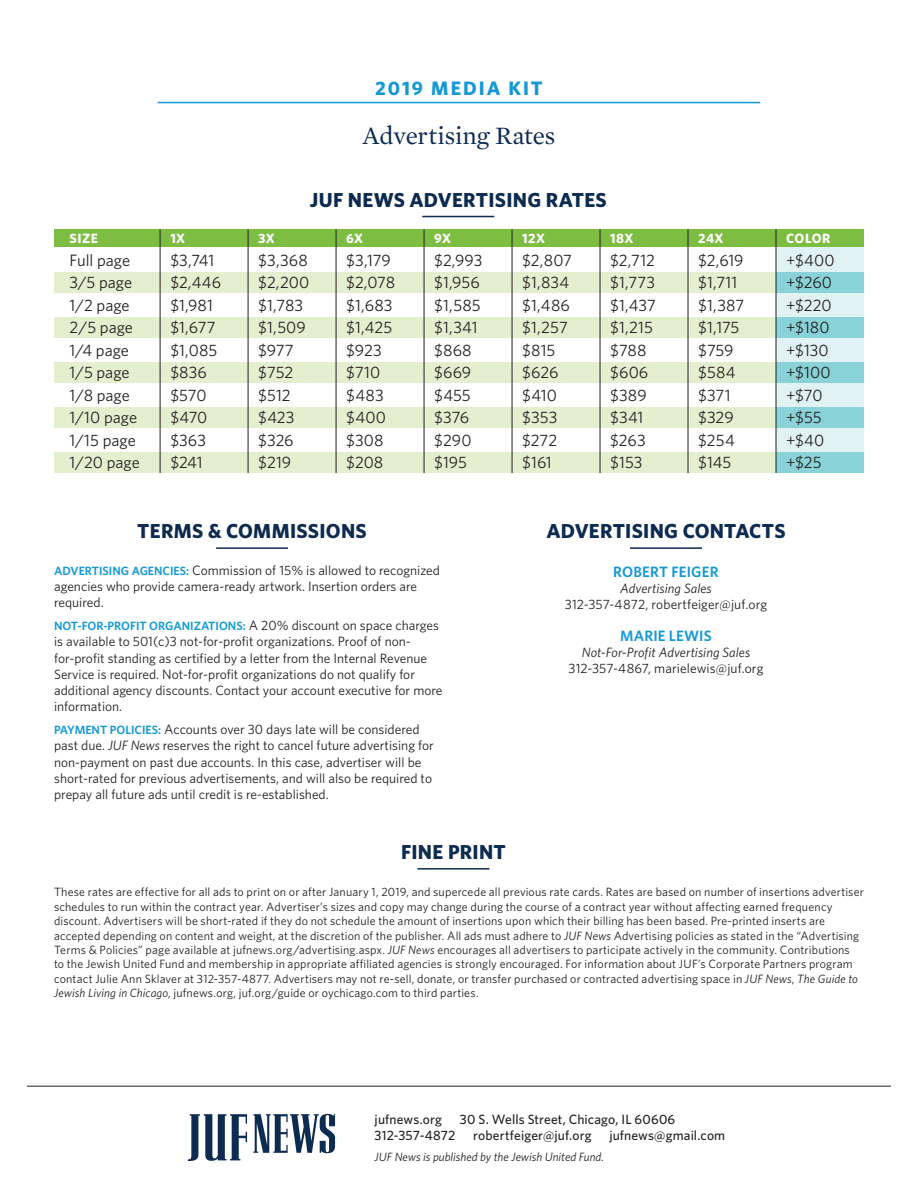
<style>
.page{position:relative;width:918px;height:1188px;background:#fff}
.page>*{position:absolute;margin:0;border:0;box-sizing:border-box;transform-origin:0 0}
.t1{font:25.5px "Mercury Text G1";letter-spacing:-.01em;color:#0d2b51}
.t2{font:700 20.25px "Whitney";letter-spacing:.015em;color:#0d2b51}
.t3{font:700 19.5px "Whitney";letter-spacing:.1em;color:#1599d5}
.t4{font:16.5px/22.5px "Whitney";color:#231f20}
.t5{font:600 15px "Whitney";letter-spacing:.01em;color:#1599d5}
.t6{font:13.5px/16.2px "Whitney";color:#231f20}
.t7{font:500 13.5px "Whitney";letter-spacing:.01em;color:#231f20}
.t8{font:italic 13.5px "Whitney";letter-spacing:.005em;color:#231f20}
.t9{font:700 13.5px "Whitney";letter-spacing:.03em;color:#fff}
.t10{font:12px/14.4px "Whitney";letter-spacing:.015em;color:#231f20}
.t11{font:600 12px "Whitney";color:#1599d5}
.t12{font:italic 12px "Whitney";color:#231f20}
.s1{font-weight:600;font-size:12px;color:#1599d5}
.s2{font-weight:400;font-size:13.5px;color:#231f20}
.s3{font-style:italic}
</style>
<div class="page">
<svg style="left:188px;top:1114px;width:59px;height:47px"></svg>
<svg style="left:253px;top:1114px;width:82px;height:39px"></svg>
<hr style="left:27px;top:1086px;width:864px;height:1px;background:#231f20">
<div style="left:776px;top:229px;width:88px;height:244px;background:#e0f2f4"></div>
<hr style="left:158px;top:102px;width:602px;height:1px;background:#1599d5">
<hr style="left:417px;top:868px;width:72px;height:2px;background:#0d2b51">
<div style="left:54px;top:229px;width:810px;height:18px;background:#7cbd42"></div>
<div style="left:54px;top:453px;width:722px;height:20px;background:#e3efcf"></div>
<div style="left:54px;top:407px;width:722px;height:21px;background:#e3efcf"></div>
<div style="left:54px;top:362px;width:722px;height:21px;background:#e3efcf"></div>
<div style="left:54px;top:317px;width:722px;height:20px;background:#e3efcf"></div>
<div style="left:54px;top:272px;width:722px;height:20px;background:#e3efcf"></div>
<div style="left:776px;top:453px;width:88px;height:20px;background:#88d2d8"></div>
<div style="left:776px;top:407px;width:88px;height:21px;background:#88d2d8"></div>
<div style="left:776px;top:362px;width:88px;height:21px;background:#88d2d8"></div>
<div style="left:776px;top:317px;width:88px;height:20px;background:#88d2d8"></div>
<div style="left:776px;top:272px;width:88px;height:20px;background:#88d2d8"></div>
<hr style="left:422px;top:216px;width:72px;height:1px;background:#0d2b51">
<hr style="left:160px;top:229px;width:1px;height:244px;background:#231f20">
<hr style="left:630px;top:547px;width:72px;height:2px;background:#0d2b51">
<hr style="left:248px;top:229px;width:1px;height:244px;background:#231f20">
<hr style="left:336px;top:229px;width:1px;height:244px;background:#231f20">
<hr style="left:776px;top:229px;width:1px;height:244px;background:#231f20">
<hr style="left:424px;top:229px;width:1px;height:244px;background:#231f20">
<hr style="left:512px;top:229px;width:1px;height:244px;background:#231f20">
<hr style="left:600px;top:229px;width:1px;height:244px;background:#231f20">
<hr style="left:688px;top:229px;width:1px;height:244px;background:#231f20">
<hr style="left:216px;top:547px;width:72px;height:2px;background:#0d2b51">
<h3 class="t3" style="left:375px;top:76px;width:169px">2019 MEDIA KIT</h3>
<h1 class="t1" style="left:363px;top:120px;width:194px">Advertising Rates</h1>
<p class="t9" style="left:70px;top:230px;width:30px">SIZE</p>
<h3 class="t4" style="left:70px;top:248px;width:72px">Full page<br>3/5 page<br>1/2 page<br>2/5 page<br>1/4 page<br>1/5 page<br>1/8 page<br>1/10 page<br>1/15 page<br>1/20 page</h3>
<p class="t9" style="left:170px;top:230px;width:16px">1X</p>
<h3 class="t4" style="left:170px;top:248px;width:53px">$3,741 $2,446 $1,981 $1,677 $1,085 $836 $570 $470 $363 $241</h3>
<h2 class="t2" style="left:310px;top:188px;width:299px">JUF NEWS ADVERTISING RATES</h2>
<p class="t9" style="left:258px;top:230px;width:18px">3X</p>
<h3 class="t4" style="left:258px;top:248px;width:52px">$3,368 $2,200 $1,783 $1,509 $977 $752 $512 $423 $326 $219</h3>
<p class="t9" style="left:346px;top:230px;width:18px">6X</p>
<h3 class="t4" style="left:346px;top:248px;width:50px">$3,179 $2,078 $1,683 $1,425 $923 $710 $483 $400 $308 $208</h3>
<p class="t9" style="left:434px;top:230px;width:18px">9X</p>
<h3 class="t4" style="left:434px;top:248px;width:50px">$2,993 $1,956 $1,585 $1,341 $868 $669 $455 $376 $290 $195</h3>
<p class="t9" style="left:522px;top:230px;width:24px">12X</p>
<h3 class="t4" style="left:522px;top:248px;width:51px">$2,807 $1,834 $1,486 $1,257 $815 $626 $410 $353 $272 $161</h3>
<p class="t9" style="left:610px;top:230px;width:25px">18X</p>
<h3 class="t4" style="left:610px;top:248px;width:47px">$2,712 $1,773 $1,437 $1,215 $788 $606 $389 $341 $263 $153</h3>
<p class="t9" style="left:698px;top:230px;width:27px">24X</p>
<h3 class="t4" style="left:698px;top:248px;width:47px">$2,619 $1,711 $1,387 $1,175 $759 $584 $371 $329 $254 $145</h3>
<p class="t9" style="left:786px;top:230px;width:46px">COLOR</p>
<h3 class="t4" style="left:786px;top:248px;width:50px">+$400 +$260 +$220 +$180 +$130 +$100 +$70 +$55 +$40 +$25</h3>
<h2 class="t2" style="left:137px;top:519px;width:231px">TERMS &amp; COMMISSIONS</h2>
<p class="t6" style="left:54px;top:562px;width:387px"><span class="s1">ADVERTISING AGENCIES:</span> Commission of 15% is allowed to recognized agencies who provide camera-ready artwork. Insertion orders are required.</p>
<p class="t11" style="left:54px;top:619px;width:387px">NOT-FOR-PROFIT ORGANIZATIONS: <span class="s2">A 20% discount on space charges</span></p>
<p class="t6" style="left:54px;top:633px;width:390px">is available to 501(c)3 not-for-profit organizations. Proof of non&shy;for-profit standing as certified by a letter from the Internal Revenue Service is required. Not-for-profit organizations do not qualify for additional agency discounts. Contact your account executive for more information.</p>
<p class="t6" style="left:54px;top:721px;width:381px"><span class="s1">PAYMENT POLICIES:</span> Accounts over 30 days late will be considered past due. <span class="s3">JUF News</span> reserves the right to cancel future advertising for non-payment on past due accounts. In this case, advertiser will be short-rated for previous advertisements, and will also be required to prepay all future ads until credit is re-established.</p>
<h2 class="t2" style="left:401px;top:840px;width:106px">FINE PRINT</h2>
<h2 class="t2" style="left:546px;top:519px;width:241px">ADVERTISING CONTACTS</h2>
<p class="t5" style="left:613px;top:562px;width:107px">ROBERT FEIGER</p>
<p class="t8" style="left:620px;top:580px;width:93px">Advertising Sales</p>
<p class="t6" style="left:565px;top:596px;width:204px">312-357-4872, robertfeiger@juf.org</p>
<p class="t5" style="left:620px;top:626px;width:93px">MARIE LEWIS</p>
<p class="t8" style="left:582px;top:644px;width:170px">Not-For-Profit Advertising Sales</p>
<p class="t6" style="left:568px;top:660px;width:197px">312-357-4867, marielewis@juf.org</p>
<p class="t10" style="left:54px;top:885px;width:811px">These rates are effective for all ads to print on or after January 1, 2019, and supercede all previous rate cards. Rates are based on number of insertions advertiser schedules to run within the contract year. Advertiser’s sizes and copy may change during the course of a contract year without affecting earned frequency discount. Advertisers will be short-rated if they do not schedule the amount of insertions upon which their billing has been based. Pre-printed inserts are accepted depending on content and weight, at the discretion of the publisher. All ads must adhere to <span class="s3">JUF News</span> Advertising policies as stated in the “Advertising Terms &amp; Policies” page available at jufnews.org/advertising.aspx. <span class="s3">JUF News</span> encourages all advertisers to participate actively in the community. Contributions<br>to the Jewish United Fund and membership in appropriate affiliated agencies is strongly encouraged. For information about JUF’s Corporate Partners program contact Julie Ann Sklaver at 312-357-4877. Advertisers may not re-sell, donate, or transfer purchased or contracted advertising space in <span class="s3">JUF News</span>, <span class="s3">The Guide to Jewish Living in Chicago</span>, jufnews.org, juf.org/guide or oychicago.com to third parties.</p>
<p class="t7" style="left:375px;top:1111px;width:69px">jufnews.org</p>
<p class="t7" style="left:460px;top:1111px;width:217px">30 S. Wells Street, Chicago, IL 60606</p>
<p class="t7" style="left:375px;top:1127px;width:82px">312-357-4872</p>
<p class="t7" style="left:473px;top:1127px;width:120px">robertfeiger@juf.org</p>
<p class="t7" style="left:609px;top:1127px;width:117px">jufnews@gmail.com</p>
<p class="t12" style="left:375px;top:1150px;width:231px">JUF News is published by the Jewish United Fund.</p>
</div>
